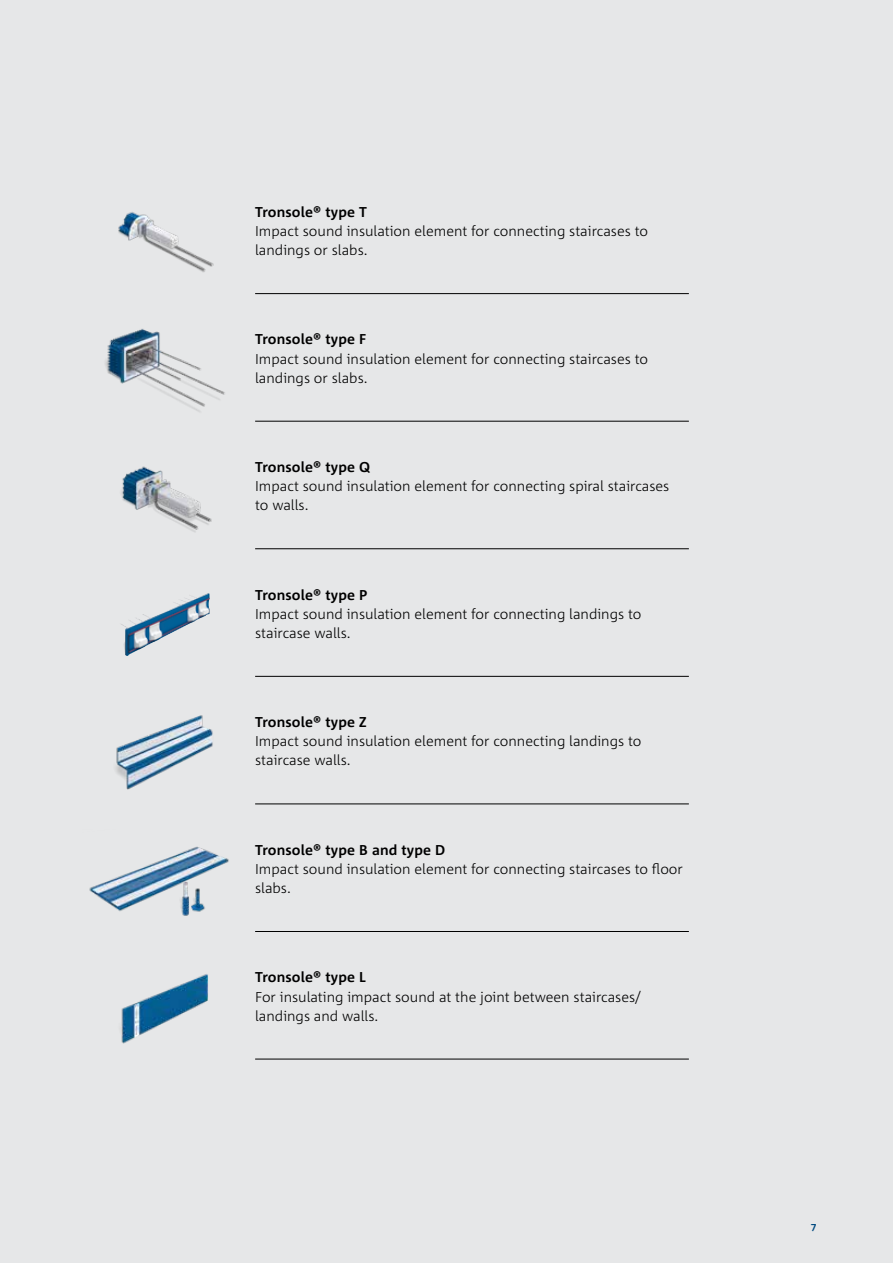
<style>
.page{position:relative;width:893px;height:1263px;background:#e6e7e8}
.page>*{position:absolute;margin:0;border:0;box-sizing:border-box;transform-origin:0 0}
.t1{font:300 14.25px/19.2px "Corpid Schoeck";color:#000}
.t2{font:700 14.25px "Corpid Schoeck";letter-spacing:.01em;color:#000}
.t3{font:700 10.5px "Corpid Schoeck";color:#004a80}
</style>
<div class="page">
<hr style="left:255px;top:293px;width:434px;height:1px;background:#000">
<hr style="left:255px;top:421px;width:434px;height:1px;background:#000">
<hr style="left:255px;top:548px;width:434px;height:1px;background:#000">
<hr style="left:255px;top:676px;width:434px;height:1px;background:#000">
<hr style="left:255px;top:804px;width:434px;height:1px;background:#000">
<hr style="left:255px;top:931px;width:434px;height:1px;background:#000">
<hr style="left:255px;top:1059px;width:434px;height:1px;background:#000">
<img style="left:174px;top:593px;width:34px;height:12px">
<img style="left:115px;top:715px;width:98px;height:75px">
<img style="left:121px;top:466px;width:91px;height:66px">
<img style="left:118px;top:212px;width:96px;height:60px">
<img style="left:105px;top:328px;width:120px;height:84px">
<img style="left:89px;top:846px;width:140px;height:70px">
<img style="left:121px;top:974px;width:87px;height:70px">
<p class="t2" style="left:255px;top:203px;width:113px">Tronsole® type T</p>
<p class="t1" style="left:255px;top:221px;width:394px">Impact sound insulation element for connecting staircases to landings or slabs.</p>
<p class="t2" style="left:255px;top:330px;width:113px">Tronsole® type F</p>
<p class="t1" style="left:255px;top:349px;width:394px">Impact sound insulation element for connecting staircases to landings or slabs.</p>
<p class="t2" style="left:255px;top:458px;width:117px">Tronsole® type Q</p>
<p class="t1" style="left:255px;top:476px;width:416px">Impact sound insulation element for connecting spiral staircases to walls.</p>
<p class="t2" style="left:255px;top:586px;width:114px">Tronsole® type P</p>
<p class="t1" style="left:255px;top:604px;width:388px">Impact sound insulation element for connecting landings to staircase walls.</p>
<p class="t2" style="left:255px;top:713px;width:113px">Tronsole® type Z</p>
<p class="t1" style="left:255px;top:732px;width:388px">Impact sound insulation element for connecting landings to staircase walls.</p>
<p class="t2" style="left:255px;top:841px;width:192px">Tronsole® type B and type D</p>
<p class="t1" style="left:255px;top:859px;width:429px">Impact sound insulation element for connecting staircases to floor slabs.</p>
<p class="t2" style="left:255px;top:968px;width:112px">Tronsole® type L</p>
<p class="t1" style="left:255px;top:987px;width:387px">For insulating impact sound at the joint between staircases/ landings and walls.</p>
<p class="t3" style="left:811px;top:1221px;width:7px">7</p>
</div>
